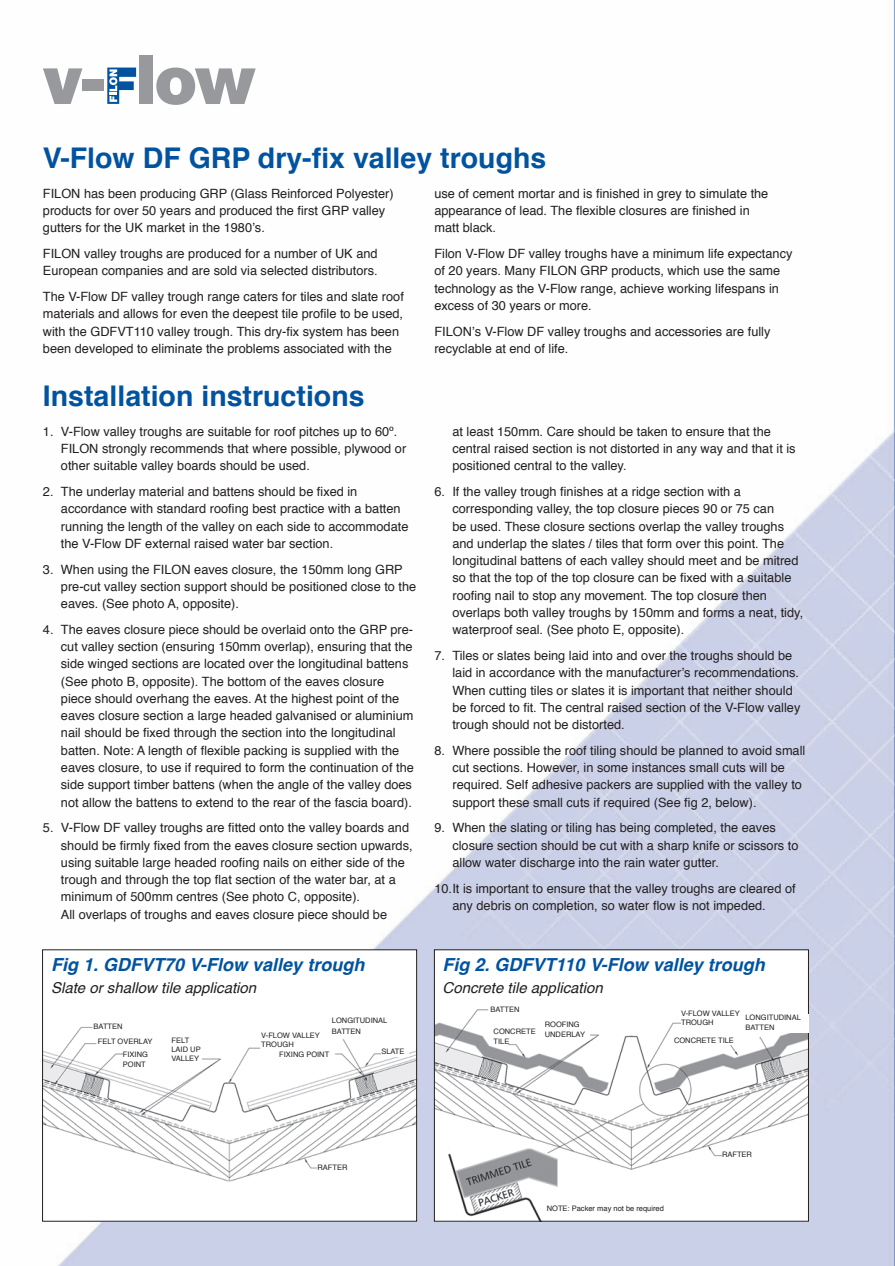
<style>
.page{position:relative;width:895px;height:1266px;background:#fff}
.page>*{position:absolute;margin:0;border:0;box-sizing:border-box;transform-origin:0 0}
.t1{font:700 28.5px "Helvetica";color:#0153a0}
.t2{font:italic 700 18px "Helvetica";color:#0153a0}
.t3{font:italic 15px "Helvetica";color:#231f20}
.t4{font:12.75px/17.2px "Helvetica";color:#231f20}
.t5{font:7.5px/9px "Helvetica";color:#231f20}
</style>
<div class="page">
<img style="left:42px;top:2px;width:852px;height:1264px">
<svg style="left:107px;top:68px;width:29px;height:36px"></svg>
<svg style="left:43px;top:68px;width:39px;height:36px"></svg>
<div style="left:82px;top:80px;width:21px;height:11px;background:#97999c"></div>
<div style="left:139px;top:55px;width:14px;height:49px;background:#97999c"></div>
<svg style="left:156px;top:68px;width:99px;height:37px"></svg>
<div style="left:43px;top:950px;width:373px;height:271px;background:#fff"></div>
<img style="left:44px;top:1027px;width:371px;height:155px">
<div style="left:42px;top:949px;width:375px;height:272px;border:1px solid #231f20"></div>
<div style="left:434px;top:950px;width:374px;height:271px;background:#fff"></div>
<img style="left:436px;top:1009px;width:370px;height:210px">
<div style="left:94px;top:1024px;width:58px;height:12px;background:#fff"></div>
<div style="left:98px;top:1038px;width:91px;height:9px;background:#fff"></div>
<div style="left:123px;top:1051px;width:41px;height:22px;background:#fff"></div>
<div style="left:171px;top:1037px;width:30px;height:30px;background:#fff"></div>
<div style="left:261px;top:1032px;width:80px;height:17px;background:#fff"></div>
<div style="left:279px;top:1052px;width:53px;height:12px;background:#fff"></div>
<div style="left:381px;top:1048px;width:27px;height:9px;background:#fff"></div>
<div style="left:317px;top:1164px;width:40px;height:13px;background:#fff"></div>
<div style="left:490px;top:1007px;width:59px;height:12px;background:#fff"></div>
<div style="left:493px;top:1028px;width:45px;height:16px;background:#fff"></div>
<div style="left:544px;top:1021px;width:45px;height:17px;background:#fff"></div>
<div style="left:681px;top:1010px;width:80px;height:26px;background:#fff"></div>
<div style="left:722px;top:1151px;width:39px;height:13px;background:#fff"></div>
<div style="left:674px;top:1037px;width:62px;height:7px;background:#fff"></div>
<div style="left:332px;top:1017px;width:63px;height:19px;background:#fff"></div>
<div style="left:745px;top:1014px;width:63px;height:19px;background:#fff"></div>
<div style="left:546px;top:1205px;width:141px;height:13px;background:#fff"></div>
<h1 class="t1" style="left:43px;top:135px;width:505px">V-Flow DF GRP dry-fix valley troughs</h1>
<p class="t4" style="left:43px;top:185px;width:352px">FILON has been producing GRP (Glass Reinforced Polyester) products for over 50 years and produced the first GRP valley gutters for the UK market in the 1980’s.</p>
<p class="t4" style="left:43px;top:245px;width:336px">FILON valley troughs are produced for a number of UK and<br>European companies and are sold via selected distributors.</p>
<p class="t4" style="left:43px;top:288px;width:362px">The V-Flow DF valley trough range caters for tiles and slate roof materials and allows for even the deepest tile profile to be used, with the GDFVT110 valley trough. This dry-fix system has been been developed to eliminate the problems associated with the</p>
<h1 class="t1" style="left:43px;top:373px;width:323px">Installation instructions</h1>
<p class="t4" style="left:61px;top:423px;width:347px;text-indent:-18px">1. V-Flow valley troughs are suitable for roof pitches up to 60º.<br>FILON strongly recommends that where possible, plywood or other suitable valley boards should be used.</p>
<p class="t4" style="left:61px;top:483px;width:349px;text-indent:-18px">2. The underlay material and battens should be fixed in accordance with standard roofing best practice with a batten running the length of the valley on each side to accommodate the V-Flow DF external raised water bar section.</p>
<p class="t4" style="left:61px;top:561px;width:357px;text-indent:-18px">3. When using the FILON eaves closure, the 150mm long GRP pre-cut valley section support should be positioned close to the eaves. (See photo A, opposite).</p>
<p class="t4" style="left:61px;top:621px;width:354px;text-indent:-18px">4. The eaves closure piece should be overlaid onto the GRP pre&shy;cut valley section (ensuring 150mm overlap), ensuring that the side winged sections are located over the longitudinal battens (See photo B, opposite). The bottom of the eaves closure piece should overhang the eaves. At the highest point of the eaves closure section a large headed galvanised or aluminium nail should be fixed through the section into the longitudinal batten. Note: A length of flexible packing is supplied with the eaves closure, to use if required to form the continuation of the side support timber battens (when the angle of the valley does not allow the battens to extend to the rear of the fascia board).</p>
<p class="t4" style="left:61px;top:819px;width:353px;text-indent:-18px">5. V-Flow DF valley troughs are fitted onto the valley boards and should be firmly fixed from the eaves closure section upwards, using suitable large headed roofing nails on either side of the trough and through the top flat section of the water bar, at a minimum of 500mm centres (See photo C, opposite).<br>All overlaps of troughs and eaves closure piece should be</p>
<h2 class="t2" style="left:51px;top:950px;width:315px">Fig 1. GDFVT70 V-Flow valley trough</h2>
<p class="t3" style="left:51px;top:976px;width:207px">Slate or shallow tile application</p>
<p class="t4" style="left:434px;top:185px;width:335px">use of cement mortar and is finished in grey to simulate the appearance of lead. The flexible closures are finished in matt black.</p>
<p class="t4" style="left:434px;top:245px;width:359px">Filon V-Flow DF valley troughs have a minimum life expectancy of 20 years. Many FILON GRP products, which use the same technology as the V-Flow range, achieve working lifespans in excess of 30 years or more.</p>
<p class="t4" style="left:434px;top:323px;width:337px">FILON’s V-Flow DF valley troughs and accessories are fully recyclable at end of life.</p>
<p class="t4" style="left:452px;top:423px;width:344px">at least 150mm. Care should be taken to ensure that the central raised section is not distorted in any way and that it is positioned central to the valley.</p>
<p class="t4" style="left:452px;top:483px;width:352px;text-indent:-18px">6. If the valley trough finishes at a ridge section with a corresponding valley, the top closure pieces 90 or 75 can<br>be used. These closure sections overlap the valley troughs and underlap the slates / tiles that form over this point. The longitudinal battens of each valley should meet and be mitred so that the top of the top closure can be fixed with a suitable roofing nail to stop any movement. The top closure then overlaps both valley troughs by 150mm and forms a neat, tidy, waterproof seal. (See photo E, opposite).</p>
<p class="t4" style="left:452px;top:647px;width:349px;text-indent:-18px">7. Tiles or slates being laid into and over the troughs should be laid in accordance with the manufacturer’s recommendations.<br>When cutting tiles or slates it is important that neither should be forced to fit. The central raised section of the V-Flow valley trough should not be distorted.</p>
<p class="t4" style="left:452px;top:742px;width:354px;text-indent:-18px">8. Where possible the roof tiling should be planned to avoid small cut sections. However, in some instances small cuts will be required. Self adhesive packers are supplied with the valley to support these small cuts if required (See fig 2, below).</p>
<p class="t4" style="left:452px;top:819px;width:347px;text-indent:-18px">9. When the slating or tiling has being completed, the eaves closure section should be cut with a sharp knife or scissors to allow water discharge into the rain water gutter.</p>
<p class="t4" style="left:452px;top:880px;width:345px;text-indent:-18px">10. It is important to ensure that the valley troughs are cleared of any debris on completion, so water flow is not impeded.</p>
<h2 class="t2" style="left:442px;top:950px;width:324px">Fig 2. GDFVT110 V-Flow valley trough</h2>
<p class="t3" style="left:442px;top:976px;width:162px">Concrete tile application</p>
<p class="t5" style="left:98px;top:1020px;width:56px;line-height:14.2px;text-indent:-4px">BATTEN<br>FELT OVERLAY</p>
<p class="t5" style="left:123px;top:1049px;width:27px;line-height:10.1px">FIXING<br>POINT</p>
<p class="t5" style="left:490px;top:1005px;width:31px">BATTEN</p>
<p class="t5" style="left:493px;top:1026px;width:44px;line-height:10.1px">CONCRETE<br>TILE</p>
<p class="t5" style="left:544px;top:1019px;width:42px;line-height:10.1px">ROOFING<br>UNDERLAY</p>
<p class="t5" style="left:681px;top:1009px;width:60px">V-FLOW VALLEY<br>TROUGH</p>
<p class="t5" style="left:332px;top:1015px;width:57px;line-height:10.5px">LONGITUDINAL<br>BATTEN</p>
<p class="t5" style="left:745px;top:1012px;width:57px;line-height:10.5px">LONGITUDINAL<br>BATTEN</p>
<p class="t5" style="left:171px;top:1036px;width:31px">FELT<br>LAID UP<br>VALLEY</p>
<p class="t5" style="left:261px;top:1031px;width:60px">V-FLOW VALLEY<br>TROUGH</p>
<p class="t5" style="left:674px;top:1036px;width:61px">CONCRETE TILE</p>
<p class="t5" style="left:381px;top:1047px;width:25px">SLATE</p>
<p class="t5" style="left:279px;top:1050px;width:52px">FIXING POINT</p>
<p class="t5" style="left:317px;top:1163px;width:31px">RAFTER</p>
<p class="t5" style="left:546px;top:1204px;width:119px">NOTE: Packer may not be required</p>
<p class="t5" style="left:722px;top:1150px;width:31px">RAFTER</p>
</div>
